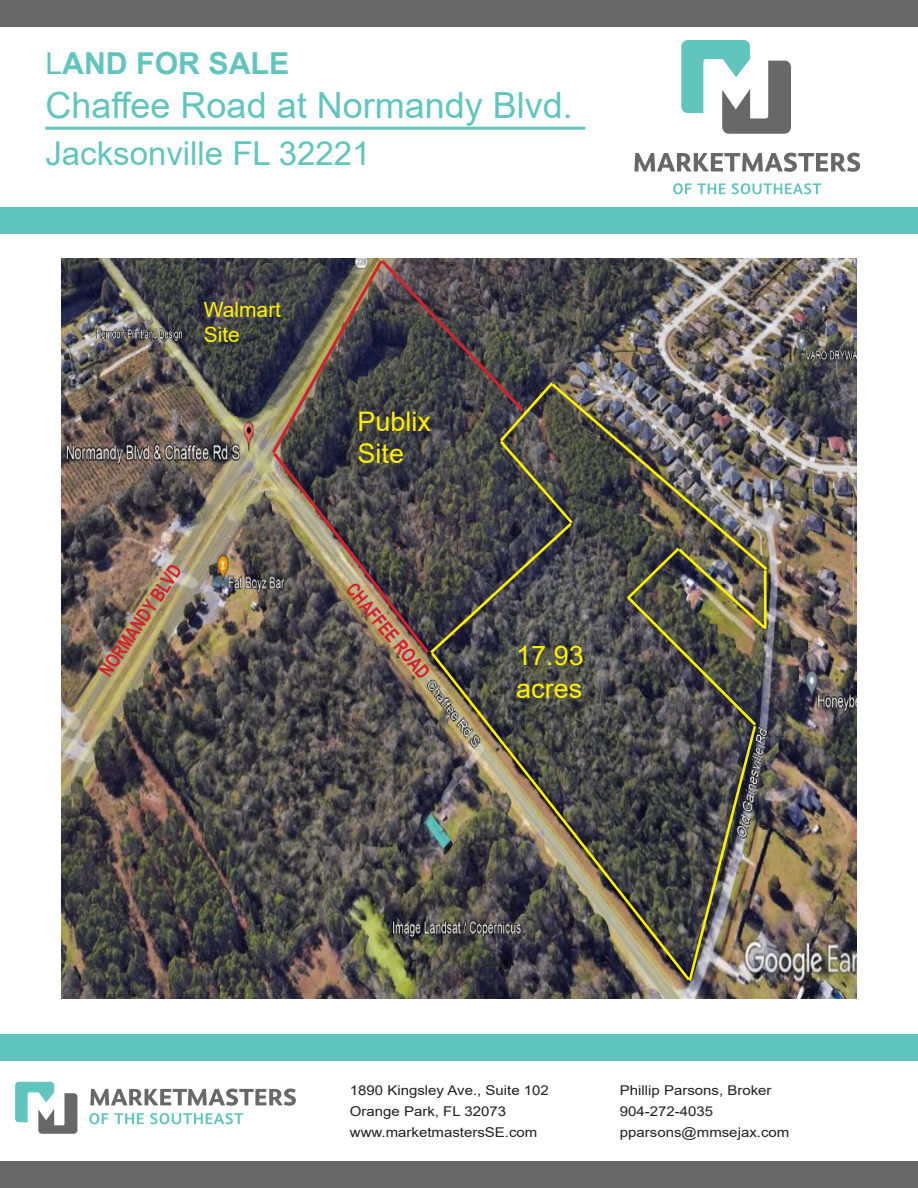
<style>
.page{position:relative;width:918px;height:1188px;background:#fff}
.page>*{position:absolute;margin:0;border:0;box-sizing:border-box;transform-origin:0 0}
.t1{font:36px "Arial";color:#61c5be}
.t2{font:33px "Arial";color:#61c5be}
.t3{font:700 30.3px "Arial";color:#61c5be}
.t4{font:27px/32.4px "Arial";color:#fff101}
.t5{font:21px "Arial";color:#fff101}
.t6{font:700 19.35px "Arial";color:#d1232a;scale:.77 1}
.t7{font:13.5px "Arial";color:#231f20;scale:1.11 1}
.s1{font-weight:400}
</style>
<div class="page">
<div style="left:0;top:1161px;width:918px;height:27px;background:#686868"></div>
<div style="left:0;top:1034px;width:918px;height:27px;background:#61c5be"></div>
<svg style="left:90px;top:1089px;width:206px;height:17px"></svg>
<svg style="left:89px;top:1113px;width:55px;height:11px"></svg>
<svg style="left:150px;top:1113px;width:93px;height:11px"></svg>
<svg style="left:15px;top:1082px;width:62px;height:52px"></svg>
<div style="left:0;top:0;width:918px;height:27px;background:#686868"></div>
<div style="left:0;top:207px;width:918px;height:27px;background:#61c5be"></div>
<svg style="left:634px;top:153px;width:226px;height:19px"></svg>
<svg style="left:673px;top:183px;width:53px;height:11px"></svg>
<svg style="left:732px;top:183px;width:89px;height:11px"></svg>
<svg style="left:681px;top:40px;width:110px;height:94px"></svg>
<hr style="left:45px;top:127px;width:540px;height:3px;background:#61c5be">
<img style="left:61px;top:259px;width:796px;height:740px">
<img style="left:269px;top:258px;width:501px;height:726px">
<p class="t3" style="left:45px;top:42px;width:245px"><span class="s1">L</span>AND FOR SALE</p>
<p class="t1" style="left:45px;top:81px;width:529px">Chaffee Road at Normandy Blvd.</p>
<p class="t2" style="left:45px;top:130px;width:327px">Jacksonville FL 32221</p>
<p class="t5" style="left:204px;top:295px;width:79px">Walmart</p>
<p class="t5" style="left:204px;top:320px;width:38px">Site</p>
<p class="t6" style="left:93px;top:667px;width:171px;rotate:-56deg">NORMANDY BLVD</p>
<p class="t4" style="left:358px;top:405px;width:75px">Publix</p>
<p class="t4" style="left:358px;top:438px;width:48px">Site</p>
<p class="t6" style="left:360px;top:577px;width:155px;rotate:50deg">CHAFFEE ROAD</p>
<p class="t4" style="left:516px;top:640px;width:69px">17.93 acres</p>
<p class="t7" style="left:350px;top:1081px;width:181px">1890 Kingsley Ave., Suite 102</p>
<p class="t7" style="left:620px;top:1081px;width:138px">Phillip Parsons, Broker</p>
<p class="t7" style="left:350px;top:1102px;width:142px">Orange Park, FL 32073</p>
<p class="t7" style="left:620px;top:1102px;width:86px">904-272-4035</p>
<p class="t7" style="left:350px;top:1123px;width:170px">www.marketmastersSE.com</p>
<p class="t7" style="left:620px;top:1123px;width:154px">pparsons@mmsejax.com</p>
</div>
